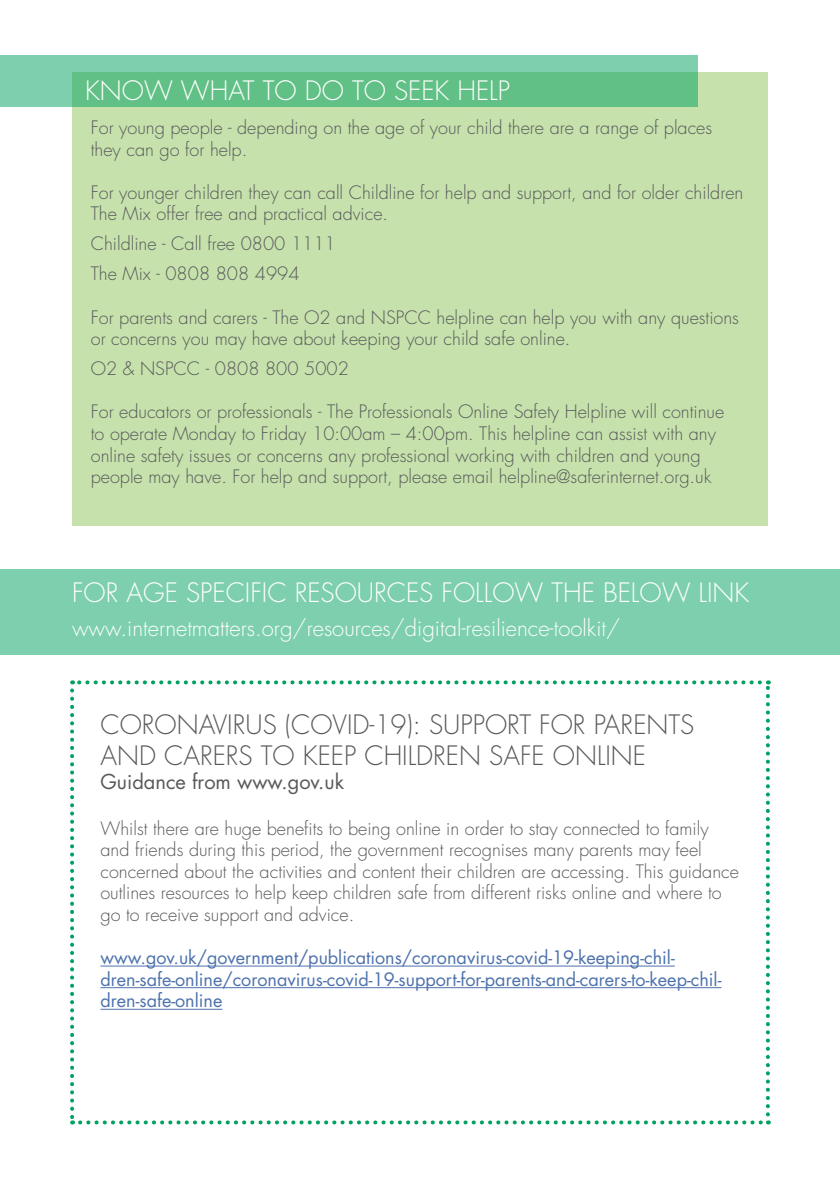
<style>
.page{position:relative;width:840px;height:1191px;background:#fff}
.page>*{position:absolute;margin:0;border:0;box-sizing:border-box;transform-origin:0 0}
.t1{font:300 26px/31.2px "Futura Std";color:#57585a}
.t2{font:300 26px "Futura Std";color:#fff}
.t3{font:300 22px "Futura Std";color:#fff}
.t4{font:20px "Futura Std";color:#57585a}
.t5{font:300 18px/21.6px "Futura Std";color:#57585a}
.t6{font:18px/21.6px "Futura Std";color:#4d72ac}
</style>
<div class="page">
<div style="left:72px;top:72px;width:695px;height:453px;background:#c6e1ac"></div>
<svg style="left:70px;top:690px;width:4px;height:434px"></svg>
<svg style="left:80px;top:1120px;width:688px;height:4px"></svg>
<svg style="left:765px;top:680px;width:4px;height:434px"></svg>
<svg style="left:72px;top:680px;width:687px;height:4px"></svg>
<svg style="left:0;top:55px;width:697px;height:51px;background:#6cc695"></svg>
<div style="left:0;top:569px;width:839px;height:85px;background:#7dcfae"></div>
<hr style="left:100px;top:965px;width:574px;height:1px;background:#4d72ac">
<hr style="left:100px;top:987px;width:621px;height:1px;background:#4d72ac">
<hr style="left:100px;top:1008px;width:122px;height:1px;background:#4d72ac">
<p class="t2" style="left:85px;top:74px;width:426px">KNOW WHAT TO DO TO SEEK HELP</p>
<p class="t5" style="left:91px;top:117px;width:622px">For young people - depending on the age of your child there are a range of places they can go for help.</p>
<p class="t5" style="left:91px;top:182px;width:653px">For younger children they can call Childline for help and support, and for older children<br>The Mix offer free and practical advice.</p>
<p class="t5" style="left:91px;top:233px;width:246px">Childline - Call free 0800 1111</p>
<p class="t5" style="left:91px;top:263px;width:210px">The Mix - 0808 808 4994</p>
<p class="t5" style="left:91px;top:307px;width:649px">For parents and carers - The O2 and NSPCC helpline can help you with any questions or concerns you may have about keeping your child safe online.</p>
<p class="t5" style="left:91px;top:358px;width:259px">O2 &amp; NSPCC - 0808 800 5002</p>
<p class="t5" style="left:91px;top:401px;width:634px">For educators or professionals - The Professionals Online Safety Helpline will continue to operate Monday to Friday 10:00am – 4:00pm. This helpline can assist with any online safety issues or concerns any professional working with children and young people may have. For help and support, please email helpline@saferinternet.org.uk</p>
<p class="t2" style="left:72px;top:577px;width:678px">FOR AGE SPECIFIC RESOURCES FOLLOW THE BELOW LINK</p>
<p class="t3" style="left:72px;top:615px;width:549px">www.internetmatters.org/resources/digital-resilience-toolkit/</p>
<p class="t1" style="left:100px;top:709px;width:595px">CORONAVIRUS (COVID-19): SUPPORT FOR PARENTS<br>AND CARERS TO KEEP CHILDREN SAFE ONLINE</p>
<p class="t4" style="left:100px;top:769px;width:245px">Guidance from www.gov.uk</p>
<p class="t5" style="left:100px;top:817px;width:639px">Whilst there are huge benefits to being online in order to stay connected to family and friends during this period, the government recognises many parents may feel concerned about the activities and content their children are accessing. This guidance outlines resources to help keep children safe from different risks online and where to go to receive support and advice.</p>
<p class="t6" style="left:100px;top:947px;width:622px">www.gov.uk/government/publications/coronavirus-covid-19-keeping-chil&shy;dren-safe-online/coronavirus-covid-19-support-for-parents-and-carers-to-keep-chil&shy;dren-safe-online</p>
</div>
